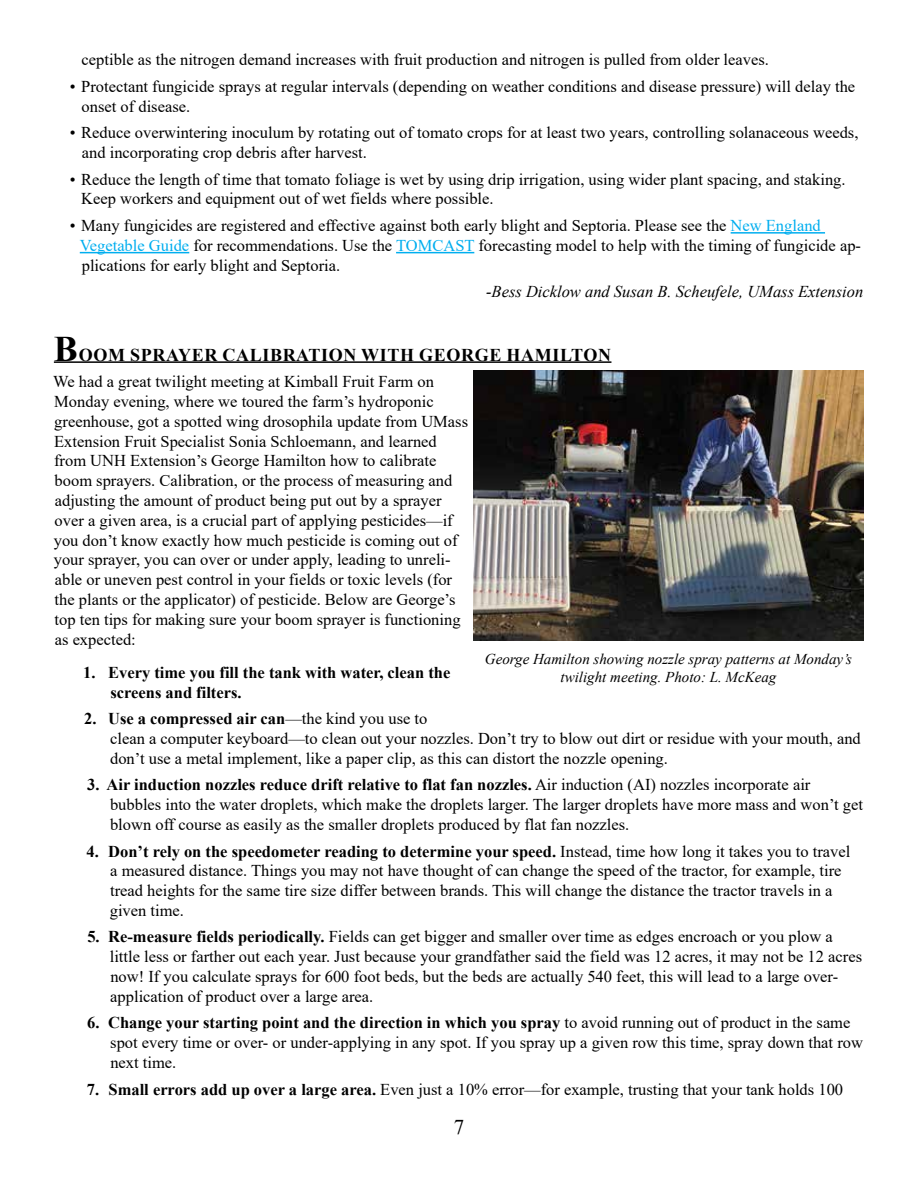
<style>
.page{position:relative;width:918px;height:1188px;background:#fff}
.page>*{position:absolute;margin:0;border:0;box-sizing:border-box;transform-origin:0 0}
.t1{font:21px "Times New Roman";color:#000}
.t2{font:700 18px "Times New Roman";letter-spacing:.035em;color:#000}
.t3{font:16.5px/19.8px "Times New Roman";color:#000}
.t4{font:700 16.5px/19.8px "Times New Roman";color:#000}
.t5{font:italic 16.5px "Times New Roman";color:#000}
.t6{font:italic 15px/18px "Times New Roman";color:#000;text-align:center}
.s1{color:#00aeef}
.s2{font-size:36px}
.s3{font-weight:700}
</style>
<div class="page">
<hr style="left:731px;top:232px;width:94px;height:2px;background:#00aeef">
<hr style="left:80px;top:252px;width:109px;height:1px;background:#00aeef">
<hr style="left:396px;top:252px;width:78px;height:1px;background:#00aeef">
<hr style="left:54px;top:361px;width:557px;height:2px;background:#000">
<img style="left:473px;top:370px;width:391px;height:270px">
<p class="t3" style="left:82px;top:49px;width:689px">ceptible as the nitrogen demand increases with fruit production and nitrogen is pulled from older leaves.</p>
<p class="t3" style="left:82px;top:76px;width:775px;text-indent:-12px">• Protectant fungicide sprays at regular intervals (depending on weather conditions and disease pressure) will delay the onset of disease.</p>
<p class="t3" style="left:82px;top:122px;width:778px;text-indent:-12px">• Reduce overwintering inoculum by rotating out of tomato crops for at least two years, controlling solanaceous weeds, and incorporating crop debris after harvest.</p>
<p class="t3" style="left:81px;top:169px;width:766px;text-indent:-11px">• Reduce the length of time that tomato foliage is wet by using drip irrigation, using wider plant spacing, and staking.<br>Keep workers and equipment out of wet fields where possible.</p>
<p class="t3" style="left:80px;top:215px;width:783px;text-indent:-10px">• Many fungicides are registered and effective against both early blight and Septoria. Please see the <span class="s1">New England<br>Vegetable Guide</span> for recommendations. Use the <span class="s1">TOMCAST</span> forecasting model to help with the timing of fungicide ap&shy;plications for early blight and Septoria.</p>
<p class="t5" style="left:486px;top:280px;width:379px">-Bess Dicklow and Susan B. Scheufele, UMass Extension</p>
<p class="t2" style="left:54px;top:342px;width:559px"><span class="s2">B</span>OOM SPRAYER CALIBRATION WITH GEORGE HAMILTON</p>
<p class="t3" style="left:53px;top:371px;width:416px">We had a great twilight meeting at Kimball Fruit Farm on Monday evening, where we toured the farm’s hydroponic greenhouse, got a spotted wing drosophila update from UMass Extension Fruit Specialist Sonia Schloemann, and learned from UNH Extension’s George Hamilton how to calibrate boom sprayers. Calibration, or the process of measuring and adjusting the amount of product being put out by a sprayer over a given area, is a crucial part of applying pesticides—if you don’t know exactly how much pesticide is coming out of your sprayer, you can over or under apply, leading to unreli&shy;able or uneven pest control in your fields or toxic levels (for the plants or the applicator) of pesticide. Below are George’s top ten tips for making sure your boom sprayer is functioning as expected:</p>
<p class="t4" style="left:110px;top:662px;width:341px;text-indent:-27px">1. Every time you fill the tank with water, clean the screens and filters.</p>
<p class="t3" style="left:110px;top:708px;width:752px;text-indent:-26px"><span class="s3">2. Use a compressed air can</span>—the kind you use to<br>clean a computer keyboard—to clean out your nozzles. Don’t try to blow out dirt or residue with your mouth, and don’t use a metal implement, like a paper clip, as this can distort the nozzle opening.</p>
<p class="t3" style="left:110px;top:774px;width:755px;text-indent:-23px"><span class="s3">3. Air induction nozzles reduce drift relative to flat fan nozzles.</span> Air induction (AI) nozzles incorporate air bubbles into the water droplets, which make the droplets larger. The larger droplets have more mass and won’t get blown off course as easily as the smaller droplets produced by flat fan nozzles.</p>
<p class="t3" style="left:110px;top:841px;width:742px;text-indent:-23px"><span class="s3">4. Don’t rely on the speedometer reading to determine your speed.</span> Instead, time how long it takes you to travel a measured distance. Things you may not have thought of can change the speed of the tractor, for example, tire tread heights for the same tire size differ between brands. This will change the distance the tractor travels in a given time.</p>
<p class="t3" style="left:110px;top:927px;width:754px;text-indent:-22px"><span class="s3">5. Re-measure fields periodically.</span> Fields can get bigger and smaller over time as edges encroach or you plow a little less or farther out each year. Just because your grandfather said the field was 12 acres, it may not be 12 acres now! If you calculate sprays for 600 foot beds, but the beds are actually 540 feet, this will lead to a large over&shy;application of product over a large area.</p>
<p class="t3" style="left:110px;top:1012px;width:754px;text-indent:-23px"><span class="s3">6. Change your starting point and the direction in which you spray</span> to avoid running out of product in the same spot every time or over- or under-applying in any spot. If you spray up a given row this time, spray down that row next time.</p>
<p class="t3" style="left:87px;top:1079px;width:758px"><span class="s3">7. Small errors add up over a large area.</span> Even just a 10% error—for example, trusting that your tank holds 100</p>
<p class="t6" style="left:485px;top:649px;width:369px">George Hamilton showing nozzle spray patterns at Monday’s twilight meeting. Photo: L. McKeag</p>
<p class="t1" style="left:454px;top:1112px;width:12px">7</p>
</div>
